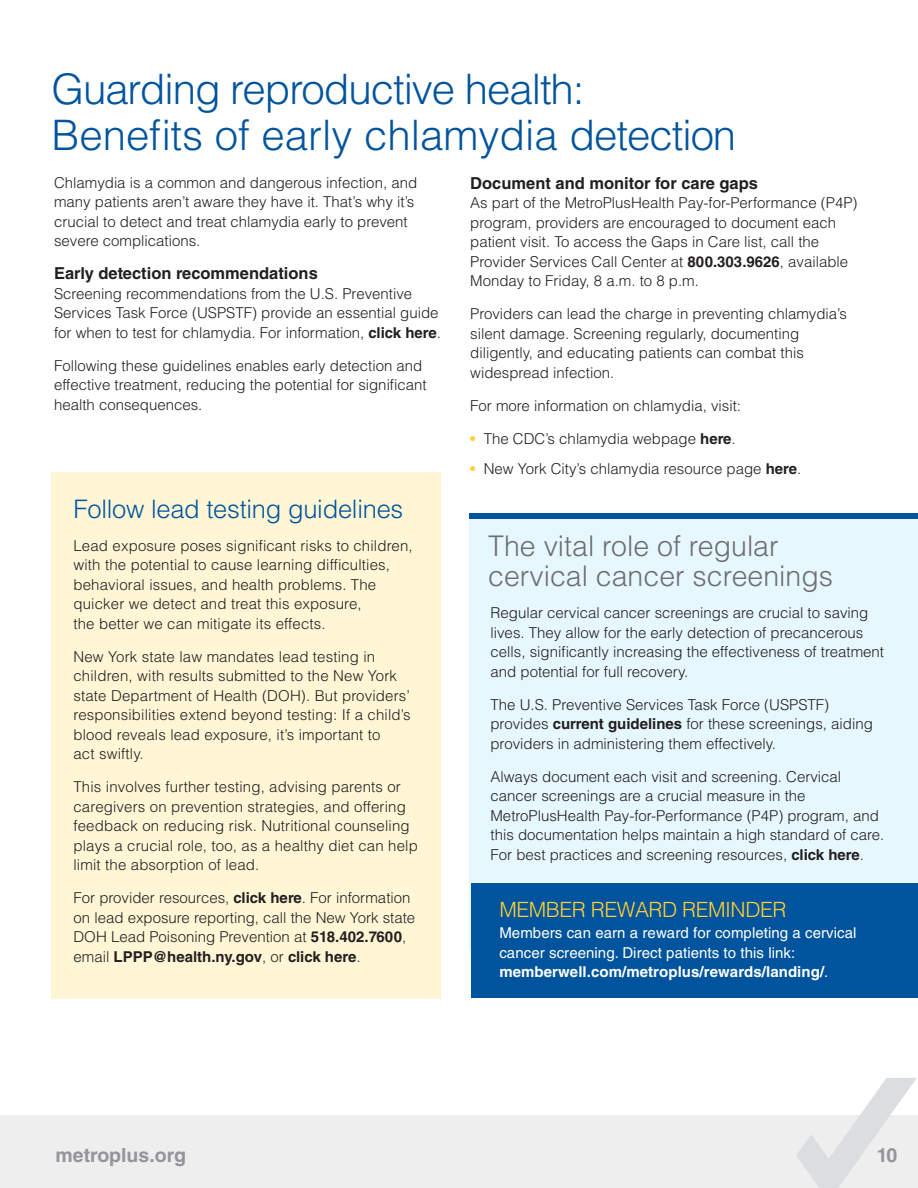
<style>
.page{position:relative;width:918px;height:1188px;background:#fff}
.page>*{position:absolute;margin:0;border:0;box-sizing:border-box;transform-origin:0 0}
.t1{font:300 42px/46.5px "Helvetica LT Std";letter-spacing:-.025em;color:#00549d}
.t2{font:300 28.5px/30px "Helvetica LT Std";color:#6d6e71}
.t3{font:300 25.5px "Helvetica LT Std";letter-spacing:-.01em;color:#00549d}
.t4{font:300 21px "Helvetica LT Std";letter-spacing:-.02em;color:#ffd032}
.t5{font:700 19.5px "Helvetica LT Std";color:#939598}
.t6{font:700 16.5px "Helvetica LT Std";color:#231f20}
.t7{font:300 15px/19.5px "Helvetica LT Std";color:#231f20}
.t8{font:15px/19.5px "Helvetica LT Std";letter-spacing:.005em;color:#fff}
.s1{font-weight:700}
.s2{font-weight:700;color:#ffd032}
</style>
<div class="page">
<div style="left:470px;top:513px;width:448px;height:438px;background:#e6f7fd"></div>
<div style="left:52px;top:472px;width:389px;height:527px;background:#fff6d6"></div>
<div style="left:0;top:1116px;width:918px;height:72px;background:#eeeeef"></div>
<svg style="left:796px;top:1078px;width:121px;height:110px"></svg>
<div style="left:471px;top:884px;width:447px;height:114px;background:#00549d"></div>
<div style="left:470px;top:513px;width:448px;height:6px;background:#00549d"></div>
<h1 class="t1" style="left:51px;top:65px;width:686px">Guarding reproductive health:<br>Benefits of early chlamydia detection</h1>
<p class="t7" style="left:54px;top:173px;width:365px">Chlamydia is a common and dangerous infection, and many patients aren’t aware they have it. That’s why it’s crucial to detect and treat chlamydia early to prevent severe complications.</p>
<p class="t6" style="left:54px;top:263px;width:265px">Early detection recommendations</p>
<p class="t7" style="left:54px;top:284px;width:389px">Screening recommendations from the U.S. Preventive<br>Services Task Force (USPSTF) provide an essential guide for when to test for chlamydia. For information, <span class="s1">click here</span>.</p>
<p class="t7" style="left:54px;top:356px;width:374px">Following these guidelines enables early detection and effective treatment, reducing the potential for significant health consequences.</p>
<p class="t6" style="left:470px;top:173px;width:289px">Document and monitor for care gaps</p>
<p class="t7" style="left:470px;top:193px;width:389px">As part of the MetroPlusHealth Pay-for-Performance (P4P) program, providers are encouraged to document each patient visit. To access the Gaps in Care list, call the Provider Services Call Center at <span class="s1">800.303.9626</span>, available Monday to Friday, 8 a.m. to 8 p.m.</p>
<p class="t7" style="left:470px;top:304px;width:378px">Providers can lead the charge in preventing chlamydia’s silent damage. Screening regularly, documenting diligently, and educating patients can combat this widespread infection.</p>
<p class="t7" style="left:470px;top:396px;width:272px">For more information on chlamydia, visit:</p>
<p class="t7" style="left:470px;top:429px;width:267px"><span class="s2">•</span> The CDC’s chlamydia webpage <span class="s1">here</span>.</p>
<p class="t7" style="left:470px;top:459px;width:333px"><span class="s2">•</span> New York City’s chlamydia resource page <span class="s1">here</span>.</p>
<h3 class="t3" style="left:74px;top:493px;width:331px">Follow lead testing guidelines</h3>
<p class="t7" style="left:74px;top:536px;width:341px">Lead exposure poses significant risks to children, with the potential to cause learning difficulties, behavioral issues, and health problems. The quicker we detect and treat this exposure,<br>the better we can mitigate its effects.</p>
<p class="t7" style="left:74px;top:647px;width:339px">New York state law mandates lead testing in children, with results submitted to the New York state Department of Health (DOH). But providers’ responsibilities extend beyond testing: If a child’s blood reveals lead exposure, it’s important to<br>act swiftly.</p>
<p class="t7" style="left:74px;top:777px;width:346px">This involves further testing, advising parents or caregivers on prevention strategies, and offering feedback on reducing risk. Nutritional counseling plays a crucial role, too, as a healthy diet can help limit the absorption of lead.</p>
<p class="t7" style="left:74px;top:888px;width:343px">For provider resources, <span class="s1">click here</span>. For information on lead exposure reporting, call the New York state DOH Lead Poisoning Prevention at <span class="s1">518.402.7600</span>, email <span class="s1">LPPP@health.ny.gov</span>, or <span class="s1">click here</span>.</p>
<h2 class="t2" style="left:488px;top:531px;width:346px">The vital role of regular cervical cancer screenings</h2>
<p class="t7" style="left:490px;top:603px;width:395px">Regular cervical cancer screenings are crucial to saving lives. They allow for the early detection of precancerous cells, significantly increasing the effectiveness of treatment and potential for full recovery.</p>
<p class="t7" style="left:490px;top:695px;width:384px">The U.S. Preventive Services Task Force (USPSTF) provides <span class="s1">current guidelines</span> for these screenings, aiding providers in administering them effectively.</p>
<p class="t7" style="left:490px;top:767px;width:395px">Always document each visit and screening. Cervical cancer screenings are a crucial measure in the MetroPlusHealth Pay-for-Performance (P4P) program, and this documentation helps maintain a high standard of care.<br>For best practices and screening resources, <span class="s1">click here</span>.</p>
<h3 class="t4" style="left:499px;top:897px;width:289px">MEMBER REWARD REMINDER</h3>
<p class="t8" style="left:499px;top:923px;width:359px">Members can earn a reward for completing a cervical cancer screening. Direct patients to this link: <span class="s1">memberwell.com/metroplus/rewards/landing/</span>.</p>
<h3 class="t5" style="left:56px;top:1144px;width:132px">metroplus.org</h3>
<h3 class="t5" style="left:877px;top:1144px;width:22px">10</h3>
</div>
